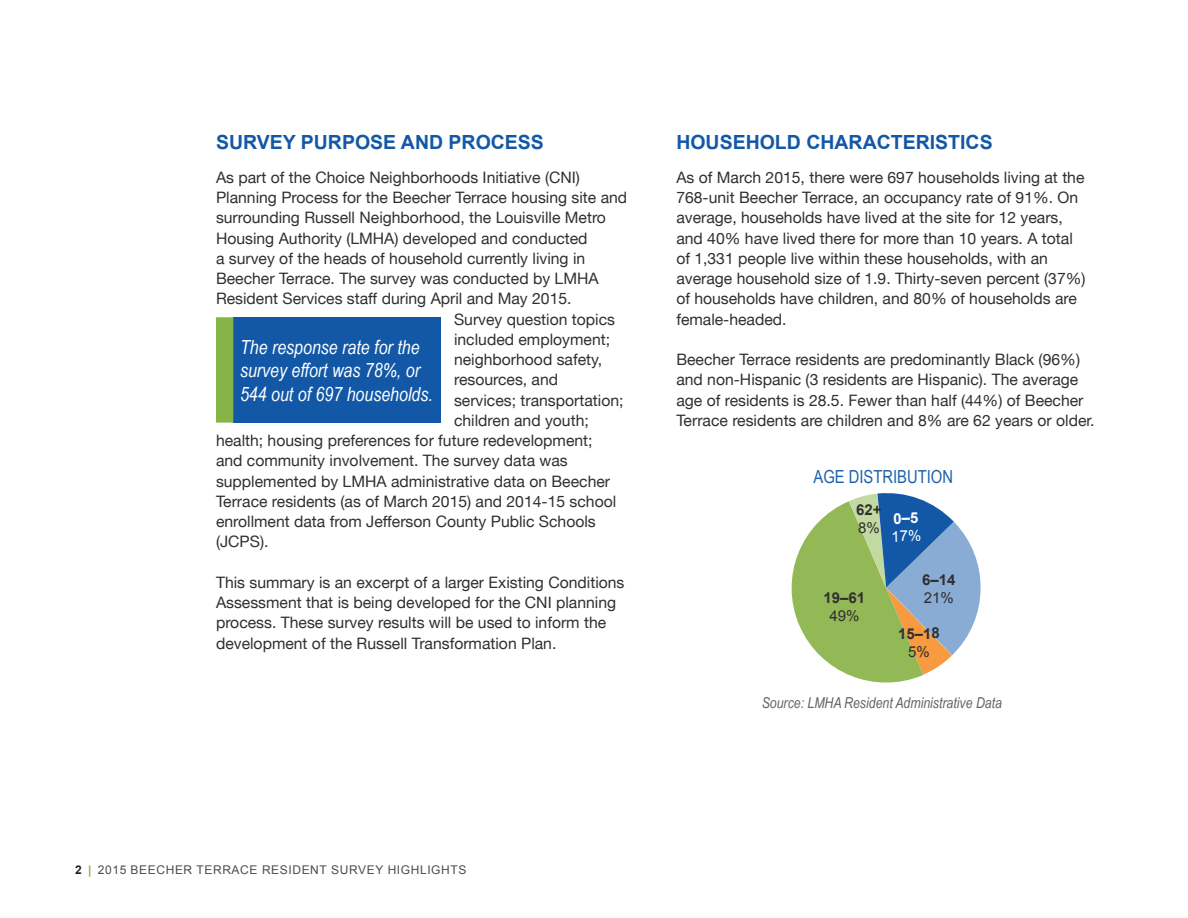
<style>
.page{position:relative;width:1188px;height:918px;background:#fff}
.page>*{position:absolute;margin:0;border:0;box-sizing:border-box;transform-origin:0 0}
.t1{font:italic 19.5px/23.4px "Arial Narrow";color:#fff}
.Headers{font:700 19.5px "Arial";color:#1258a7}
.Key{font:18px "Arial Narrow";color:#1e60ab}
.Text_Body{font:15.75px/20.2px "Helvetica Neue LT";color:#312f30}
.Sources{font:italic 15px "Arial Narrow";color:#636366}
.Text_Body-2{font:700 15px "Arial";letter-spacing:-.005em;color:#312f30}
.Text_Body-3{font:15px "Arial";color:#312f30}
.t2{font:12px "Arial";letter-spacing:.05em;color:#4b4c4d}
.s1{font-weight:700;color:#231f20}
.s2{font-weight:700;color:#84b546}
</style>
<div class="page">
<div style="left:233px;top:317px;width:208px;height:106px;background:#1258a7"></div>
<div style="left:216px;top:317px;width:17px;height:106px;background:#84b546"></div>
<svg style="left:791px;top:493px;width:190px;height:190px"></svg>
<p class="Headers" style="left:216px;top:129px;width:329px">SURVEY PURPOSE AND PROCESS</p>
<p class="Text_Body" style="left:216px;top:167px;width:366px">As part of the Choice Neighborhoods Initiative (CNI)</p>
<p class="Text_Body" style="left:216px;top:187px;width:413px">Planning Process for the Beecher Terrace housing site and</p>
<p class="Text_Body" style="left:216px;top:208px;width:392px">surrounding Russell Neighborhood, the Louisville Metro</p>
<p class="Text_Body" style="left:216px;top:228px;width:373px">Housing Authority (LMHA) developed and conducted</p>
<p class="Text_Body" style="left:216px;top:248px;width:371px">a survey of the heads of household currently living in</p>
<p class="Text_Body" style="left:216px;top:268px;width:384px">Beecher Terrace. The survey was conducted by LMHA</p>
<p class="Text_Body" style="left:216px;top:289px;width:357px">Resident Services staff during April and May 2015.</p>
<p class="Text_Body" style="left:454px;top:309px;width:163px">Survey question topics</p>
<p class="Text_Body" style="left:454px;top:329px;width:158px">included employment;</p>
<p class="Text_Body" style="left:454px;top:349px;width:150px">neighborhood safety,</p>
<p class="Text_Body" style="left:454px;top:370px;width:106px">resources, and</p>
<p class="Text_Body" style="left:454px;top:390px;width:171px">services; transportation;</p>
<p class="Text_Body" style="left:454px;top:410px;width:136px">children and youth;</p>
<p class="Text_Body" style="left:216px;top:430px;width:378px">health; housing preferences for future redevelopment;</p>
<p class="Text_Body" style="left:216px;top:451px;width:353px">and community involvement. The survey data was</p>
<p class="Text_Body" style="left:216px;top:471px;width:396px">supplemented by LMHA administrative data on Beecher</p>
<p class="Text_Body" style="left:216px;top:491px;width:402px">Terrace residents (as of March 2015) and 2014-15 school</p>
<p class="Text_Body" style="left:216px;top:511px;width:381px">enrollment data from Jefferson County Public Schools</p>
<p class="Text_Body" style="left:216px;top:532px;width:54px">(JCPS).</p>
<p class="Text_Body" style="left:216px;top:572px;width:410px">This summary is an excerpt of a larger Existing Conditions Assessment that is being developed for the CNI planning process. These survey results will be used to inform the development of the Russell Transformation Plan.</p>
<p class="t1" style="left:240px;top:335px;width:194px">The response rate for the survey effort was 78%, or<br>544 out of 697 households.</p>
<p class="Headers" style="left:676px;top:129px;width:318px">HOUSEHOLD CHARACTERISTICS</p>
<p class="Text_Body" style="left:676px;top:167px;width:411px">As of March 2015, there were 697 households living at the 768-unit Beecher Terrace, an occupancy rate of 91%. On average, households have lived at the site for 12 years, and 40% have lived there for more than 10 years. A total of 1,331 people live within these households, with an average household size of 1.9. Thirty-seven percent (37%) of households have children, and 80% of households are female-headed.</p>
<p class="Text_Body" style="left:676px;top:349px;width:420px">Beecher Terrace residents are predominantly Black (96%) and non-Hispanic (3 residents are Hispanic). The average age of residents is 28.5. Fewer than half (44%) of Beecher Terrace residents are children and 8% are 62 years or older.</p>
<p class="Key" style="left:814px;top:463px;width:141px">AGE DISTRIBUTION</p>
<p class="Text_Body-2" style="left:856px;top:500px;width:27px">62+</p>
<p class="Text_Body-3" style="left:858px;top:518px;width:23px">8%</p>
<p class="Text_Body-2" style="left:823px;top:588px;width:43px">19–61</p>
<p class="Text_Body-3" style="left:829px;top:606px;width:32px">49%</p>
<p class="Text_Body-2" style="left:922px;top:570px;width:35px">6–14</p>
<p class="Text_Body-3" style="left:924px;top:588px;width:32px">21%</p>
<p class="Text_Body-2" style="left:898px;top:623px;width:43px">15–18</p>
<p class="Text_Body-3" style="left:908px;top:641px;width:23px">5%</p>
<p class="Sources" style="left:762px;top:692px;width:242px">Source: LMHA Resident Administrative Data</p>
<p class="t2" style="left:75px;top:862px;width:393px"><span class="s1">2</span> <span class="s2">|</span> 2015 BEECHER TERRACE RESIDENT SURVEY HIGHLIGHTS</p>
</div>
